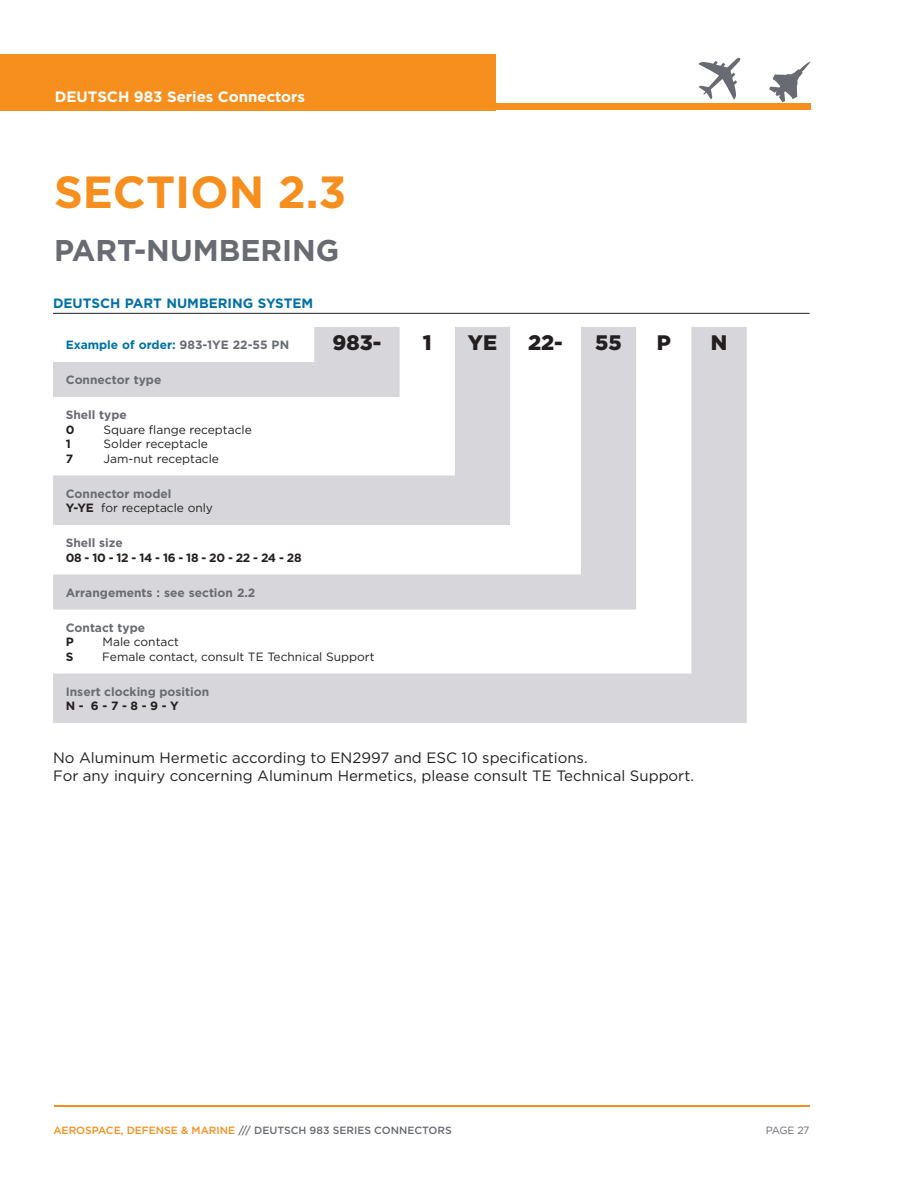
<style>
.page{position:relative;width:918px;height:1188px;background:#fff}
.page>*{position:absolute;margin:0;border:0;box-sizing:border-box;transform-origin:0 0}
.LS_Headline_Simple_C{font:700 45px "Gotham";color:#f68f1e}
.LS_Headline_Simple_C-2{font:700 30px "Gotham";color:#696b73}
.réf_-_11_éléments{font:900 21px "Gotham";color:#231f20}
.t1{font:15px "Gotham";color:#231f20}
.t2{font:700 15px "Gotham";color:#fff}
.t3{font:700 13.5px "Gotham";color:#0071a7}
.réf_-_titres_-_tr{font:700 12px "Gotham";color:#696b73}
.réf_-_txt_-_trad{font:12px "Gotham";color:#231f20}
.réf_-_txt__idem_0{font:12px "Gotham";color:#231f20}
.réf_-_txt__idem_0-2{font:700 12px "Gotham";letter-spacing:-.03em;color:#231f20}
.t4{font:700 12px "Gotham";color:#0071a7}
.réf_-_titres_-_tr-2{font:12px "Gotham";color:#231f20}
.réf_-_titres__ide{font:700 12px "Gotham";color:#696b73}
.réf_-_txt_-_trad-2{font:700 12px "Gotham";color:#231f20}
.t5{font:500 10.5px "Gotham";color:#696b73}
.t6{font:10.5px "Gotham";letter-spacing:-.045em;color:#696b73}
.s1{color:#696b73}
.s2{font-weight:700}
.s3{color:#f68f1e}
</style>
<div class="page">
<hr style="left:54px;top:1105px;width:756px;height:1px;background:#f68f1e">
<div style="left:0;top:54px;width:496px;height:56px;background:#f68f1e"></div>
<div style="left:1px;top:104px;width:810px;height:6px;background:#f68f1e"></div>
<svg style="left:769px;top:61px;width:42px;height:41px"></svg>
<svg style="left:698px;top:57px;width:43px;height:43px"></svg>
<hr style="left:53px;top:313px;width:757px;height:1px;background:#231f20">
<svg style="left:53px;top:327px;width:694px;height:396px"></svg>
<p class="t2" style="left:55px;top:87px;width:252px">DEUTSCH 983 Series Connectors</p>
<p class="LS_Headline_Simple_C" style="left:54px;top:162px;width:294px">SECTION 2.3</p>
<p class="LS_Headline_Simple_C-2" style="left:54px;top:230px;width:287px">PART-NUMBERING</p>
<p class="t3" style="left:53px;top:294px;width:262px">DEUTSCH PART NUMBERING SYSTEM</p>
<p class="t4" style="left:66px;top:337px;width:225px">Example of order: <span class="s1">983-1YE 22-55 PN</span></p>
<p class="réf_-_11_éléments" style="left:333px;top:328px;width:50px">983-</p>
<p class="réf_-_11_éléments" style="left:423px;top:328px;width:10px">1</p>
<p class="réf_-_11_éléments" style="left:468px;top:328px;width:31px">YE</p>
<p class="réf_-_11_éléments" style="left:528px;top:328px;width:36px">22-</p>
<p class="réf_-_11_éléments" style="left:595px;top:328px;width:28px">55</p>
<p class="réf_-_11_éléments" style="left:657px;top:328px;width:16px">P</p>
<p class="réf_-_11_éléments" style="left:711px;top:328px;width:18px">N</p>
<p class="réf_-_titres_-_tr" style="left:66px;top:372px;width:97px">Connector type</p>
<p class="réf_-_titres_-_tr" style="left:66px;top:407px;width:62px">Shell type</p>
<p class="réf_-_txt_-_trad-2" style="left:66px;top:422px;width:10px">0</p>
<p class="réf_-_txt_-_trad" style="left:104px;top:422px;width:150px">Square flange receptacle</p>
<p class="réf_-_txt_-_trad-2" style="left:66px;top:436px;width:7px">1</p>
<p class="réf_-_txt_-_trad" style="left:104px;top:436px;width:106px">Solder receptacle</p>
<p class="réf_-_txt_-_trad-2" style="left:66px;top:450px;width:9px">7</p>
<p class="réf_-_txt_-_trad" style="left:104px;top:451px;width:117px">Jam-nut receptacle</p>
<p class="réf_-_titres_-_tr" style="left:66px;top:486px;width:107px">Connector model</p>
<p class="réf_-_titres_-_tr-2" style="left:66px;top:500px;width:149px"><span class="s2">Y-YE</span> for receptacle only</p>
<p class="réf_-_titres__ide" style="left:66px;top:535px;width:58px">Shell size</p>
<p class="réf_-_txt__idem_0-2" style="left:66px;top:550px;width:237px">08 - 10 - 12 - 14 - 16 - 18 - 20 - 22 - 24 - 28</p>
<p class="réf_-_titres_-_tr" style="left:66px;top:585px;width:191px">Arrangements : see section 2.2</p>
<p class="réf_-_titres_-_tr" style="left:66px;top:620px;width:81px">Contact type</p>
<p class="réf_-_txt__idem_0-2" style="left:66px;top:634px;width:10px">P</p>
<p class="réf_-_txt__idem_0" style="left:103px;top:634px;width:78px">Male contact</p>
<p class="réf_-_txt__idem_0-2" style="left:66px;top:649px;width:9px">S</p>
<p class="réf_-_txt__idem_0" style="left:102px;top:649px;width:274px">Female contact, consult TE Technical Support</p>
<p class="réf_-_titres_-_tr" style="left:66px;top:684px;width:145px">Insert clocking position</p>
<p class="réf_-_txt__idem_0-2" style="left:66px;top:698px;width:115px">N - 6 - 7 - 8 - 9 - Y</p>
<p class="t1" style="left:53px;top:748px;width:536px">No Aluminum Hermetic according to EN2997 and ESC 10 specifications.</p>
<p class="t1" style="left:53px;top:766px;width:643px">For any inquiry concerning Aluminum Hermetics, please consult TE Technical Support.</p>
<p class="t5" style="left:53px;top:1123px;width:400px"><span class="s3">AEROSPACE, DEFENSE &amp; MARINE</span> /// DEUTSCH 983 SERIES CONNECTORS</p>
<p class="t6" style="left:766px;top:1124px;width:45px">PAGE 27</p>
</div>
